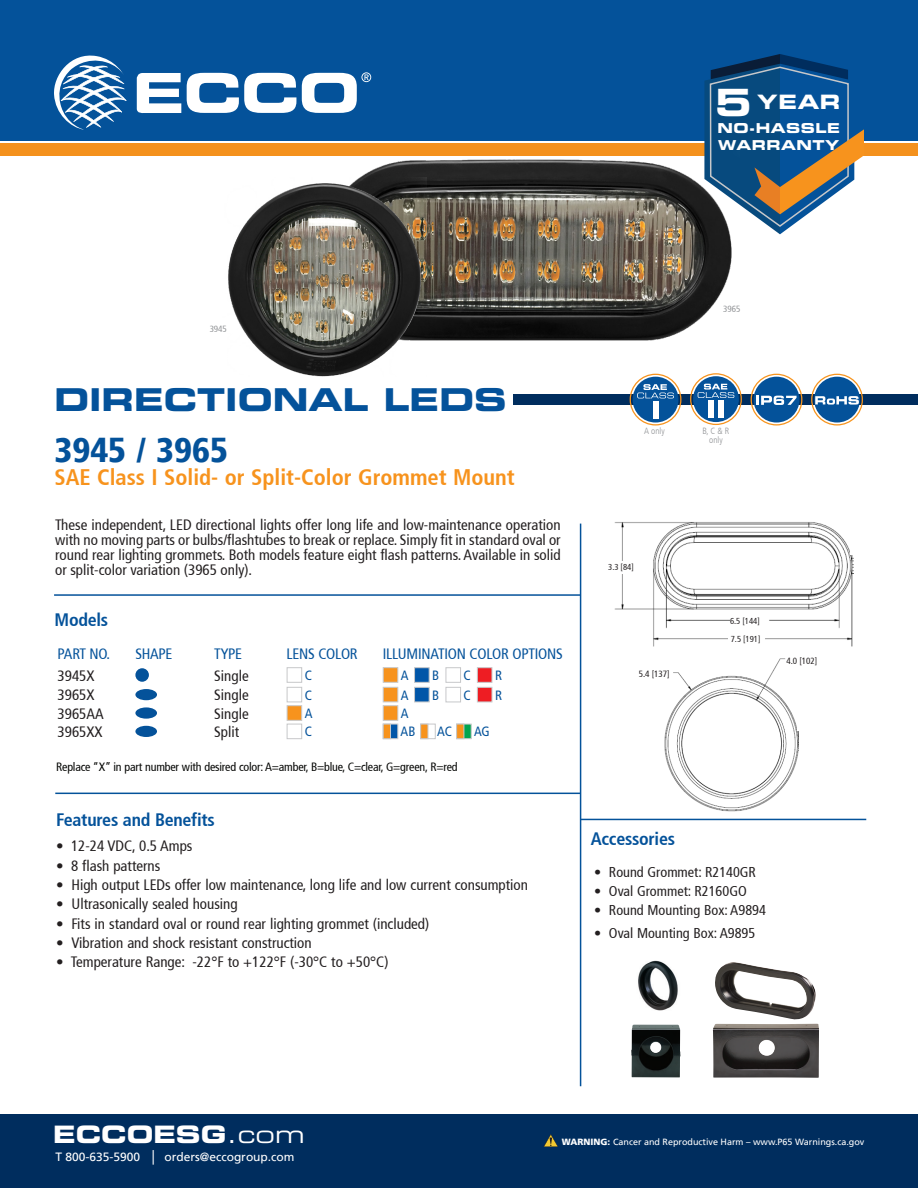
<style>
.page{position:relative;width:918px;height:1188px;background:#fff}
.page>*{position:absolute;margin:0;border:0;box-sizing:border-box;transform-origin:0 0}
.t1{font:37.5px "Eurostile LT Std Bold Ex 2";color:#fff}
.t2{font:900 condensed 34.5px "Frutiger 77";color:#04529a}
.t3{font:31.5px "Eurostile LT Std Bold Ex 2";color:#04529a}
.t4{font:24px "Eurostile LT Std Bold Ex 2";color:#fff}
.t5{font:700 condensed 22.5px "Frutiger 67";color:#f7931d}
.t6{font:19.8px "Eurostile LT Std Bold Ex 2";color:#fff}
.t7{font:700 condensed 18px "Frutiger 67";letter-spacing:-.015em;color:#04529a}
.Body_text{font:condensed 15px/15px "Frutiger 57";color:#231f20;text-align:justify}
.t8{font:condensed 15px "Frutiger 57";letter-spacing:-.015em;color:#04529a}
.t9{font:condensed 14.25px "Frutiger 57";color:#231f20}
.t10{font:13.65px/16.5px "Eurostile LT Std Bold Ex 2";letter-spacing:.035em;color:#fff}
.t11{font:condensed 13.5px "Frutiger LT";color:#04529a}
.t12{font:condensed 12px "Frutiger 57";letter-spacing:-.015em;color:#040503}
.t13{font:12px "Frutiger LT";color:#fff}
.t14{font:9px "Frutiger LT";color:#fff}
.t15{font:condensed 9px "Frutiger 57";color:#231f20}
.t16{font:300 condensed 9px "Frutiger LT";color:#939598}
.Body_text-2{font:condensed 9px "Frutiger 57";color:#939598}
.t17{font:condensed 8.7px "Frutiger 57";color:#231f20}
.s1{font-family:"Eurostile LT Std Ex 2"}
.s2{font-family:"Arial"}
.s3{font-weight:900}
</style>
<div class="page">
<div style="left:513px;top:394px;width:405px;height:11px;background:#002d5e"></div>
<div style="left:0;top:144px;width:918px;height:12px;background:#f4911d"></div>
<div style="left:0;top:0;width:918px;height:140px;background:#04529a"></div>
<svg style="left:137px;top:73px;width:44px;height:41px"></svg>
<svg style="left:187px;top:73px;width:109px;height:40px"></svg>
<svg style="left:54px;top:56px;width:72px;height:74px"></svg>
<svg style="left:302px;top:72px;width:69px;height:41px"></svg>
<svg style="left:704px;top:54px;width:160px;height:180px"></svg>
<div style="left:0;top:1115px;width:918px;height:73px;background:#002d5e"></div>
<svg style="left:544px;top:1134px;width:14px;height:13px"></svg>
<img style="left:359px;top:152px;width:381px;height:189px">
<hr style="left:55px;top:793px;width:526px;height:1px;background:#04529a">
<div style="left:135px;top:668px;width:14px;height:14px;background:#04529a;border-radius:50%"></div>
<div style="left:287px;top:667px;width:15px;height:16px;background:#fff;border:1px solid #c7c8ca"></div>
<div style="left:414px;top:667px;width:16px;height:16px;background:#0156a8;border:1px solid #c7c8ca"></div>
<div style="left:445px;top:667px;width:16px;height:16px;background:#fff;border:1px solid #c7c8ca"></div>
<div style="left:477px;top:667px;width:15px;height:16px;background:#ee1d23;border:1px solid #c7c8ca"></div>
<div style="left:383px;top:667px;width:15px;height:16px;background:#f7931d;border:1px solid #c7c8ca"></div>
<div style="left:135px;top:689px;width:22px;height:11px;background:#04529a;border-radius:50%"></div>
<div style="left:287px;top:687px;width:15px;height:15px;background:#fff;border:1px solid #c7c8ca"></div>
<div style="left:414px;top:687px;width:16px;height:15px;background:#0156a8;border:1px solid #c7c8ca"></div>
<div style="left:445px;top:687px;width:16px;height:15px;background:#fff;border:1px solid #c7c8ca"></div>
<div style="left:477px;top:687px;width:15px;height:15px;background:#ee1d23;border:1px solid #c7c8ca"></div>
<div style="left:383px;top:687px;width:15px;height:15px;background:#f7931d;border:1px solid #c7c8ca"></div>
<div style="left:135px;top:707px;width:22px;height:12px;background:#04529a;border-radius:50%"></div>
<div style="left:287px;top:705px;width:15px;height:16px;background:#f7931d;border:1px solid #c7c8ca"></div>
<div style="left:383px;top:705px;width:15px;height:16px;background:#f7931d;border:1px solid #c7c8ca"></div>
<div style="left:135px;top:726px;width:22px;height:11px;background:#04529a;border-radius:50%"></div>
<div style="left:287px;top:724px;width:15px;height:15px;background:#fff;border:1px solid #c7c8ca"></div>
<svg style="left:428px;top:724px;width:8px;height:15px"></svg>
<div style="left:420px;top:724px;width:8px;height:15px;background:#f7931d;border:1px solid #c7c8ca"></div>
<svg style="left:464px;top:724px;width:8px;height:15px"></svg>
<div style="left:456px;top:724px;width:8px;height:15px;background:#f7931d;border:1px solid #c7c8ca"></div>
<div style="left:383px;top:724px;width:15px;height:15px;background:#0156a8;border:1px solid #c7c8ca"></div>
<div style="left:383px;top:724px;width:8px;height:15px;background:#f7931d;border:1px solid #c7c8ca"></div>
<hr style="left:54px;top:594px;width:527px;height:2px;background:#04529a">
<hr style="left:581px;top:819px;width:285px;height:1px;background:#04529a">
<img style="left:631px;top:1025px;width:50px;height:52px">
<img style="left:713px;top:1024px;width:106px;height:54px">
<img style="left:638px;top:960px;width:40px;height:51px">
<img style="left:715px;top:962px;width:101px;height:57px">
<hr style="left:580px;top:524px;width:1px;height:562px;background:#04529a">
<svg style="left:751px;top:374px;width:51px;height:52px"></svg>
<svg style="left:690px;top:373px;width:52px;height:52px"></svg>
<div style="left:709px;top:401px;width:5px;height:17px;background:#fff"></div>
<div style="left:718px;top:401px;width:5px;height:17px;background:#fff"></div>
<svg style="left:811px;top:374px;width:52px;height:52px"></svg>
<img style="left:614px;top:522px;width:240px;height:125px">
<img style="left:664px;top:658px;width:135px;height:154px">
<div style="left:851px;top:517px;width:54px;height:38px;background:#fff"></div>
<div style="left:834px;top:479px;width:40px;height:50px;background:#fff"></div>
<div style="left:831px;top:515px;width:41px;height:8px;background:#fff"></div>
<div style="left:785px;top:693px;width:41px;height:8px;background:#fff"></div>
<div style="left:608px;top:561px;width:29px;height:12px;background:#fff"></div>
<div style="left:735px;top:613px;width:32px;height:13px;background:#fff"></div>
<div style="left:729px;top:633px;width:35px;height:11px;background:#fff"></div>
<div style="left:730px;top:614px;width:32px;height:13px;background:#fff"></div>
<div style="left:639px;top:667px;width:33px;height:13px;background:#fff"></div>
<div style="left:786px;top:654px;width:34px;height:13px;background:#fff"></div>
<div style="left:798px;top:700px;width:41px;height:31px;background:#fff"></div>
<img style="left:228px;top:178px;width:199px;height:199px">
<svg style="left:630px;top:374px;width:51px;height:52px"></svg>
<div style="left:653px;top:401px;width:5px;height:17px;background:#fff"></div>
<h1 class="t1" style="left:715px;top:76px;width:39px">5</h1>
<p class="t10" style="left:718px;top:120px;width:124px">NO-HASSLE<br>WARRANTY</p>
<h3 class="t6" style="left:757px;top:88px;width:85px">YEAR</h3>
<p class="Body_text-2" style="left:210px;top:323px;width:19px">3945</p>
<h3 class="t3" style="left:54px;top:378px;width:454px">DIRECTIONAL LEDS</h3>
<p class="t2" style="left:54px;top:429px;width:175px">3945 / 3965</p>
<p class="t5" style="left:54px;top:464px;width:462px">SAE Class I Solid- or Split-Color Grommet Mount</p>
<p class="Body_text" style="left:55px;top:518px;width:507px">These independent, LED directional lights offer long life and low-maintenance operation with no moving parts or bulbs/flashtubes to break or replace. Simply fit in standard oval or round rear lighting grommets. Both models feature eight flash patterns. Available in solid or split-color variation (3965 only).</p>
<p class="t7" style="left:55px;top:609px;width:55px">Models</p>
<p class="t8" style="left:58px;top:645px;width:54px">PART NO.</p>
<p class="t8" style="left:135px;top:645px;width:39px">SHAPE</p>
<p class="t8" style="left:214px;top:645px;width:29px">TYPE</p>
<p class="t8" style="left:287px;top:645px;width:73px">LENS COLOR</p>
<p class="t8" style="left:383px;top:645px;width:182px">ILLUMINATION COLOR OPTIONS</p>
<p class="Body_text" style="left:58px;top:668px;width:38px">3945X</p>
<p class="Body_text" style="left:214px;top:668px;width:36px">Single</p>
<p class="t11" style="left:305px;top:668px;width:9px">C</p>
<p class="t11" style="left:401px;top:667px;width:9px">A</p>
<p class="t11" style="left:432px;top:667px;width:9px">B</p>
<p class="t11" style="left:464px;top:667px;width:9px">C</p>
<p class="t11" style="left:495px;top:667px;width:9px">R</p>
<p class="Body_text" style="left:58px;top:688px;width:38px">3965X</p>
<p class="Body_text" style="left:214px;top:688px;width:36px">Single</p>
<p class="t11" style="left:305px;top:687px;width:9px">C</p>
<p class="t11" style="left:401px;top:687px;width:9px">A</p>
<p class="t11" style="left:432px;top:687px;width:9px">B</p>
<p class="t11" style="left:464px;top:687px;width:9px">C</p>
<p class="t11" style="left:495px;top:687px;width:9px">R</p>
<p class="Body_text" style="left:58px;top:706px;width:48px">3965AA</p>
<p class="Body_text" style="left:214px;top:706px;width:36px">Single</p>
<p class="t11" style="left:305px;top:706px;width:9px">A</p>
<p class="t11" style="left:401px;top:706px;width:9px">A</p>
<p class="Body_text" style="left:58px;top:724px;width:46px">3965XX</p>
<p class="Body_text" style="left:214px;top:724px;width:26px">Split</p>
<p class="t11" style="left:305px;top:724px;width:9px">C</p>
<p class="t11" style="left:401px;top:724px;width:16px">AB</p>
<p class="t11" style="left:437px;top:724px;width:16px">AC</p>
<p class="t11" style="left:474px;top:724px;width:17px">AG</p>
<p class="t12" style="left:56px;top:760px;width:403px">Replace “X” in part number with desired color: A=amber, B=blue, C=clear, G=green, R=red</p>
<p class="t7" style="left:56px;top:810px;width:160px">Features and Benefits</p>
<p class="Body_text" style="left:56px;top:839px;width:138px">• 12-24 VDC, 0.5 Amps</p>
<p class="Body_text" style="left:56px;top:858px;width:106px">• 8 flash patterns</p>
<p class="Body_text" style="left:56px;top:877px;width:474px">• High output LEDs offer low maintenance, long life and low current consumption</p>
<p class="Body_text" style="left:56px;top:897px;width:183px">• Ultrasonically sealed housing</p>
<p class="Body_text" style="left:56px;top:916px;width:375px">• Fits in standard oval or round rear lighting grommet (included)</p>
<p class="Body_text" style="left:56px;top:935px;width:257px">• Vibration and shock resistant construction</p>
<p class="Body_text" style="left:56px;top:955px;width:334px">• Temperature Range: -22°F to +122°F (-30°C to +50°C)</p>
<p class="Body_text-2" style="left:723px;top:303px;width:19px">3965</p>
<p class="t16" style="left:644px;top:426px;width:22px">A only</p>
<p class="t16" style="left:702px;top:426px;width:28px">B, C &amp; R</p>
<p class="t16" style="left:709px;top:435px;width:15px">only</p>
<p class="t17" style="left:608px;top:562px;width:27px">3.3 [84]</p>
<p class="t15" style="left:639px;top:668px;width:32px">5.4 [137]</p>
<p class="t17" style="left:730px;top:616px;width:31px">6.5 [144]</p>
<p class="t17" style="left:731px;top:634px;width:31px">7.5 [191]</p>
<p class="t15" style="left:786px;top:656px;width:32px">4.0 [102]</p>
<p class="t7" style="left:591px;top:828px;width:86px">Accessories</p>
<p class="t9" style="left:594px;top:864px;width:163px">• Round Grommet: R2140GR</p>
<p class="t9" style="left:594px;top:883px;width:154px">• Oval Grommet: R2160GO</p>
<p class="t9" style="left:594px;top:902px;width:173px">• Round Mounting Box: A9894</p>
<p class="t9" style="left:594px;top:925px;width:163px">• Oval Mounting Box: A9895</p>
<h3 class="t4" style="left:53px;top:1117px;width:253px">ECCOESG<span class="s1">.com</span></h3>
<p class="t13" style="left:56px;top:1150px;width:241px">T 800-635-5900 <span class="s2">│</span> orders@eccogroup.com</p>
<p class="t14" style="left:562px;top:1137px;width:304px"><span class="s3">WARNING:</span> Cancer and Reproductive Harm – www.P65 Warnings.ca.gov</p>
</div>
